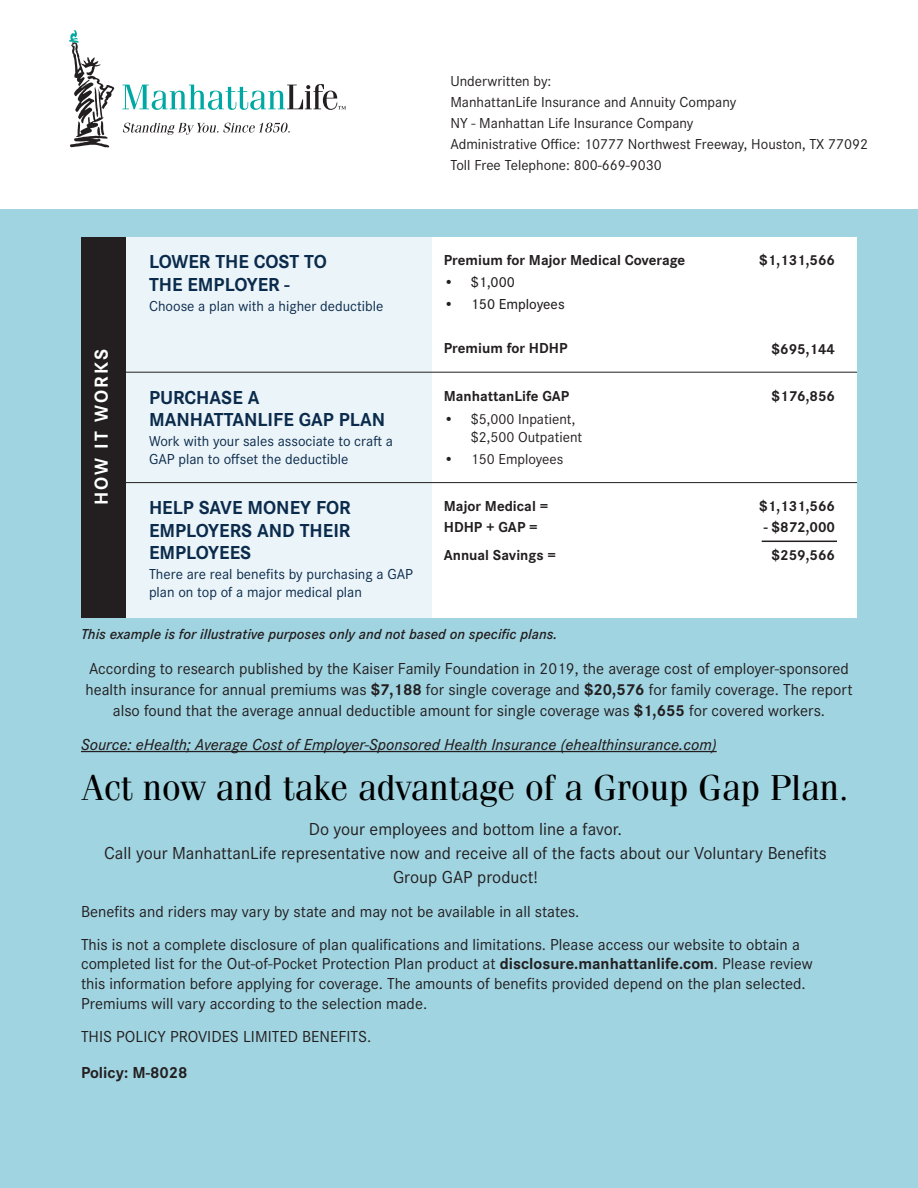
<style>
.page{position:relative;width:918px;height:1188px;background:#fff}
.page>*{position:absolute;margin:0;border:0;box-sizing:border-box;transform-origin:0 0}
.t1{font:36px "Fenice Pro ITC";color:#000}
.t2{font:700 19.5px/22.5px "Corporate S Pro";color:#0b2b4c;text-align:justify}
.t3{font:700 19.5px "Corporate S Pro";letter-spacing:.11em;color:#fff}
.t4{font:18px/24px "Corporate S Pro";color:#231f20;text-align:center}
.t5{font:16.5px/19.8px "Corporate S Pro";color:#231f20}
.t6{font:italic 500 16.5px "Corporate S Pro";color:#231f20}
.t7{font:700 16.5px "Corporate S Pro";color:#231f20}
.t8{font:15px/18px "Corporate S Pro";color:#231f20}
.t9{font:15px/18px "Corporate S Pro";color:#0b2b4c}
.t10{font:700 15px "Corporate S Pro";color:#231f20}
.t11{font:italic 600 15px "Corporate S Pro";color:#231f20}
.t12{font:500 15px "Corporate S Pro";color:#231f20}
.s1{font-weight:700}
</style>
<div class="page">
<div style="left:0;top:210px;width:918px;height:978px;background:#a0d4e1"></div>
<svg style="left:69px;top:30px;width:45px;height:117px"></svg>
<svg style="left:123px;top:123px;width:167px;height:12px"></svg>
<svg style="left:122px;top:84px;width:224px;height:26px"></svg>
<div style="left:81px;top:237px;width:730px;height:381px;background:#ebf4f8"></div>
<div style="left:432px;top:237px;width:425px;height:381px;background:#fff"></div>
<hr style="left:118px;top:372px;width:739px;height:1px;background:#231f20">
<hr style="left:118px;top:482px;width:739px;height:1px;background:#231f20">
<div style="left:81px;top:237px;width:44px;height:380px;background:#231f20"></div>
<hr style="left:762px;top:541px;width:75px;height:1px;background:#231f20">
<hr style="left:81px;top:751px;width:636px;height:1px;background:#231f20">
<p class="t3" style="left:86px;top:505px;width:157px;rotate:-90deg">HOW IT WORKS</p>
<p class="t8" style="left:450px;top:71px;width:103px">Underwritten by:</p>
<p class="t8" style="left:450px;top:92px;width:287px">ManhattanLife Insurance and Annuity Company</p>
<p class="t8" style="left:450px;top:113px;width:245px">NY - Manhattan Life Insurance Company</p>
<p class="t8" style="left:450px;top:134px;width:419px">Administrative Office: 10777 Northwest Freeway, Houston, TX 77092</p>
<p class="t8" style="left:450px;top:155px;width:213px">Toll Free Telephone: 800-669-9030</p>
<p class="t2" style="left:149px;top:249px;width:179px">LOWER THE COST TO</p>
<p class="t2" style="left:149px;top:271px;width:142px">THE EMPLOYER -</p>
<p class="t9" style="left:149px;top:296px;width:236px">Choose a plan with a higher deductible</p>
<p class="t2" style="left:149px;top:384px;width:112px">PURCHASE A</p>
<p class="t2" style="left:149px;top:407px;width:238px">MANHATTANLIFE GAP PLAN</p>
<p class="t9" style="left:149px;top:431px;width:246px">Work with your sales associate to craft a<br>GAP plan to offset the deductible</p>
<p class="t2" style="left:149px;top:495px;width:203px">HELP SAVE MONEY FOR EMPLOYERS AND THEIR EMPLOYEES</p>
<p class="t9" style="left:149px;top:564px;width:266px">There are real benefits by purchasing a GAP plan on top of a major medical plan</p>
<p class="t10" style="left:444px;top:248px;width:243px">Premium for Major Medical Coverage</p>
<p class="t12" style="left:444px;top:271px;width:73px">• $1,000</p>
<p class="t12" style="left:444px;top:293px;width:122px">• 150 Employees</p>
<p class="t10" style="left:444px;top:336px;width:125px">Premium for HDHP</p>
<p class="t10" style="left:759px;top:248px;width:77px">$1,131,566</p>
<p class="t10" style="left:772px;top:337px;width:65px">$695,144</p>
<p class="t10" style="left:444px;top:384px;width:127px">ManhattanLife GAP</p>
<p class="t10" style="left:772px;top:384px;width:65px">$176,856</p>
<p class="t8" style="left:471px;top:409px;width:113px;text-indent:-27px">• $5,000 Inpatient, $2,500 Outpatient</p>
<p class="t8" style="left:444px;top:449px;width:121px">• 150 Employees</p>
<p class="t10" style="left:444px;top:494px;width:106px">Major Medical =</p>
<p class="t10" style="left:444px;top:515px;width:95px">HDHP + GAP =</p>
<p class="t10" style="left:444px;top:543px;width:114px">Annual Savings =</p>
<p class="t10" style="left:759px;top:494px;width:77px">$1,131,566</p>
<p class="t10" style="left:764px;top:515px;width:73px">- $872,000</p>
<p class="t10" style="left:772px;top:543px;width:65px">$259,566</p>
<p class="t11" style="left:81px;top:622px;width:478px">This example is for illustrative purposes only and not based on specific plans.</p>
<p class="t5" style="left:85px;top:656px;width:769px;line-height:21px;text-align:center">According to research published by the Kaiser Family Foundation in 2019, the average cost of employer-sponsored health insurance for annual premiums was <span class="s1">$7,188</span> for single coverage and <span class="s1">$20,576</span> for family coverage. The report also found that the average annual deductible amount for single coverage was <span class="s1">$1,655</span> for covered workers.</p>
<p class="t6" style="left:81px;top:732px;width:637px">Source: eHealth; Average Cost of Employer-Sponsored Health Insurance (ehealthinsurance.com)</p>
<p class="t1" style="left:82px;top:766px;width:768px">Act now and take advantage of a Group Gap Plan.</p>
<p class="t4" style="left:309px;top:816px;width:315px">Do your employees and bottom line a favor.</p>
<p class="t4" style="left:104px;top:840px;width:724px">Call your ManhattanLife representative now and receive all of the facts about our Voluntary Benefits<br>Group GAP product!</p>
<p class="t5" style="left:81px;top:900px;width:500px">Benefits and riders may vary by state and may not be available in all states.</p>
<p class="t5" style="left:81px;top:933px;width:733px">This is not a complete disclosure of plan qualifications and limitations. Please access our website to obtain a completed list for the Out-of-Pocket Protection Plan product at <span class="s1">disclosure.manhattanlife.com</span>. Please review this information before applying for coverage. The amounts of benefits provided depend on the plan selected.<br>Premiums will vary according to the selection made.</p>
<p class="t5" style="left:81px;top:1025px;width:292px">THIS POLICY PROVIDES LIMITED BENEFITS.</p>
<p class="t7" style="left:81px;top:1059px;width:108px">Policy: M-8028</p>
</div>
